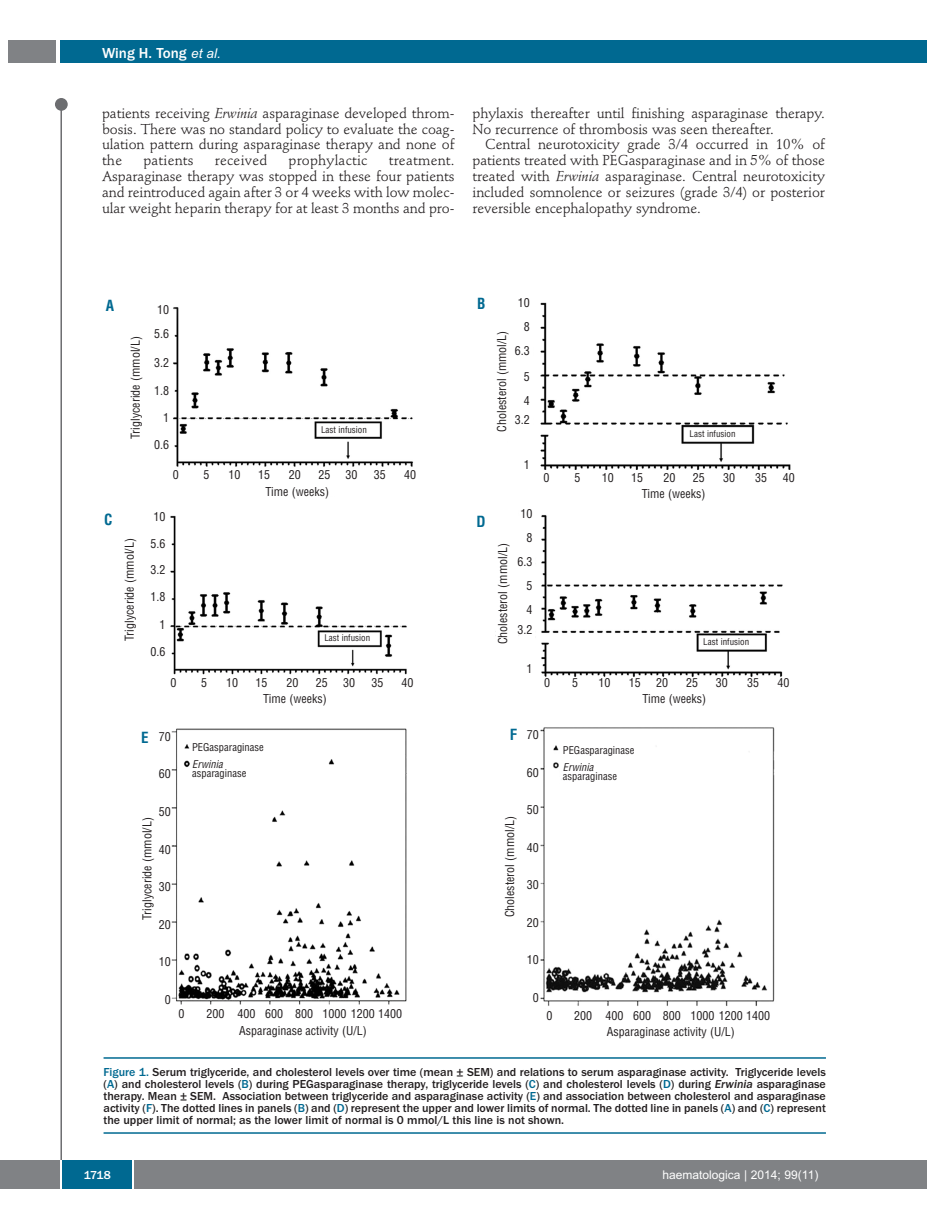
<style>
.page{position:relative;width:927px;height:1225px;background:#fff}
.page>*{position:absolute;margin:0;border:0;box-sizing:border-box;transform-origin:0 0}
.t1{font:500 15px "Franklin Gothic";color:#fff}
.t2{font:700 condensed 15px "Helvetica";color:#006991}
.t3{font:14.25px/15.9px "Stempel Schneidler";letter-spacing:-.005em;color:#231f20;text-align:justify}
.t4{font:14.25px "Stempel Schneidler";letter-spacing:.015em;color:#231f20}
.t5{font:500 12px/12px "Franklin Gothic";color:#231f20;text-align:justify}
.t6{font:condensed 12px/24px "Helvetica";color:#231f20}
.t7{font:12px "Arial";color:#fff}
.t8{font:500 12px "Franklin Gothic";color:#fff}
.t9{font:condensed 10.5px "Helvetica";color:#231f20}
.t10{font:italic condensed 10.5px "Helvetica";letter-spacing:.005em;color:#231f20}
.t11{font:condensed 9px "Helvetica";color:#231f20}
.s1{font-family:"Arial";font-weight:400;font-style:italic;font-size:13.5px}
.s2{font-style:italic}
.s3{color:#006991}
</style>
<div class="page">
<div style="left:911px;top:40px;width:16px;height:22px;background:#006991"></div>
<div style="left:910px;top:1160px;width:17px;height:28px;background:#808285"></div>
<div style="left:55px;top:98px;width:13px;height:13px;background:#6c6d70;border-radius:50%"></div>
<hr style="left:60px;top:101px;width:2px;height:1061px;background:#6c6d70">
<div style="left:60px;top:40px;width:852px;height:22px;background:#006991"></div>
<div style="left:9px;top:40px;width:47px;height:22px;background:#808285"></div>
<div style="left:0;top:1160px;width:911px;height:28px;background:#808285"></div>
<div style="left:62px;top:1160px;width:71px;height:28px;background:#006991"></div>
<hr style="left:60px;top:1160px;width:2px;height:28px;background:#fff">
<svg style="left:133px;top:1160px;width:1px;height:28px"></svg>
<img style="left:173px;top:307px;width:240px;height:160px">
<img style="left:540px;top:302px;width:251px;height:168px">
<img style="left:170px;top:515px;width:237px;height:160px">
<img style="left:171px;top:728px;width:236px;height:277px">
<img style="left:540px;top:727px;width:235px;height:284px">
<img style="left:495px;top:515px;width:288px;height:162px">
<hr style="left:104px;top:1057px;width:722px;height:1px;background:#006991">
<hr style="left:104px;top:1132px;width:722px;height:1px;background:#006991">
<p class="t1" style="left:102px;top:44px;width:120px">Wing H. Tong <span class="s1">et al.</span></p>
<p class="t3" style="left:102px;top:106px;width:354px">patients receiving <span class="s2">Erwinia</span> asparaginase developed throm&shy;bosis. There was no standard policy to evaluate the coag&shy;ulation pattern during asparaginase therapy and none of the</p>
<p class="t4" style="left:143px;top:154px;width:52px">patients</p>
<p class="t4" style="left:215px;top:154px;width:54px">received</p>
<p class="t4" style="left:289px;top:154px;width:81px">prophylactic</p>
<p class="t3" style="left:102px;top:154px;width:354px;text-indent:287px">treatment.<br>Asparaginase therapy was stopped in these four patients and reintroduced again after 3 or 4 weeks with low molec&shy;ular weight heparin therapy for at least 3 months and pro-</p>
<p class="t3" style="left:472px;top:106px;width:354px">phylaxis thereafter until finishing asparaginase therapy.<br>No recurrence of thrombosis was seen thereafter.</p>
<p class="t3" style="left:472px;top:138px;width:354px;text-indent:13px">Central neurotoxicity grade 3/4 occurred in 10% of patients treated with PEGasparaginase and in 5% of those treated with <span class="s2">Erwinia</span> asparaginase. Central neurotoxicity included somnolence or seizures (grade 3/4) or posterior reversible encephalopathy syndrome.</p>
<p class="t2" style="left:106px;top:297px;width:10px">A</p>
<p class="t2" style="left:104px;top:511px;width:10px">C</p>
<p class="t6" style="left:124px;top:439px;width:104px;rotate:-90deg">Triglyceride (mmol/L)</p>
<p class="t6" style="left:118px;top:641px;width:104px;rotate:-90deg">Triglyceride (mmol/L)</p>
<p class="t6" style="left:154px;top:298px;width:16px">10<br>5.6</p>
<p class="t6" style="left:154px;top:351px;width:16px">3.2</p>
<p class="t6" style="left:154px;top:379px;width:16px">1.8</p>
<p class="t6" style="left:163px;top:406px;width:7px">1</p>
<p class="t6" style="left:154px;top:433px;width:16px">0.6</p>
<p class="t11" style="left:321px;top:424px;width:47px">Last infusion</p>
<p class="t6" style="left:150px;top:504px;width:16px;line-height:26.2px;text-align:justify">10<br>5.6<br>3.2</p>
<p class="t6" style="left:150px;top:584px;width:16px">1.8</p>
<p class="t6" style="left:159px;top:613px;width:7px">1</p>
<p class="t6" style="left:150px;top:640px;width:16px">0.6</p>
<p class="t6" style="left:173px;top:463px;width:7px">0</p>
<p class="t6" style="left:203px;top:463px;width:7px">5</p>
<p class="t6" style="left:229px;top:463px;width:13px">10</p>
<p class="t6" style="left:258px;top:463px;width:13px">15</p>
<p class="t6" style="left:289px;top:463px;width:13px">20</p>
<p class="t6" style="left:318px;top:463px;width:13px">25</p>
<p class="t6" style="left:346px;top:463px;width:13px">30</p>
<p class="t6" style="left:374px;top:463px;width:13px">35</p>
<p class="t6" style="left:404px;top:463px;width:13px">40</p>
<p class="t6" style="left:266px;top:479px;width:65px">Time (weeks)</p>
<p class="t11" style="left:324px;top:632px;width:47px">Last infusion</p>
<p class="t6" style="left:171px;top:670px;width:7px">0</p>
<p class="t6" style="left:201px;top:670px;width:7px">5</p>
<p class="t6" style="left:226px;top:670px;width:13px">10</p>
<p class="t6" style="left:256px;top:670px;width:13px">15</p>
<p class="t6" style="left:286px;top:670px;width:13px">20</p>
<p class="t6" style="left:316px;top:670px;width:13px">25</p>
<p class="t6" style="left:343px;top:670px;width:13px">30</p>
<p class="t6" style="left:371px;top:670px;width:13px">35</p>
<p class="t6" style="left:402px;top:670px;width:13px">40</p>
<p class="t6" style="left:263px;top:687px;width:65px">Time (weeks)</p>
<p class="t2" style="left:477px;top:295px;width:10px">B</p>
<p class="t2" style="left:476px;top:513px;width:11px">D</p>
<p class="t6" style="left:515px;top:291px;width:16px;text-align:right">10<br>8<br>6.3</p>
<p class="t6" style="left:524px;top:364px;width:7px">5<br>4</p>
<p class="t6" style="left:515px;top:408px;width:16px">3.2</p>
<p class="t6" style="left:524px;top:453px;width:7px">1</p>
<p class="t6" style="left:490px;top:432px;width:103px;rotate:-90deg">Cholesterol (mmol/L)</p>
<p class="t6" style="left:517px;top:502px;width:16px;text-align:right">10<br>8<br>6.3<br>5<br>4</p>
<p class="t6" style="left:517px;top:618px;width:16px">3.2</p>
<p class="t6" style="left:526px;top:657px;width:7px">1</p>
<p class="t6" style="left:491px;top:644px;width:103px;rotate:-90deg">Cholesterol (mmol/L)</p>
<p class="t11" style="left:690px;top:428px;width:47px">Last infusion</p>
<p class="t6" style="left:544px;top:465px;width:7px">0</p>
<p class="t6" style="left:575px;top:465px;width:7px">5</p>
<p class="t6" style="left:602px;top:465px;width:13px">10</p>
<p class="t6" style="left:631px;top:465px;width:13px">15</p>
<p class="t6" style="left:663px;top:465px;width:13px">20</p>
<p class="t6" style="left:693px;top:465px;width:13px">25</p>
<p class="t6" style="left:723px;top:465px;width:13px">30</p>
<p class="t6" style="left:755px;top:465px;width:13px">35</p>
<p class="t6" style="left:783px;top:465px;width:13px">40</p>
<p class="t6" style="left:642px;top:482px;width:65px">Time (weeks)</p>
<p class="t11" style="left:703px;top:637px;width:47px">Last infusion</p>
<p class="t6" style="left:544px;top:670px;width:7px">0</p>
<p class="t6" style="left:572px;top:670px;width:7px">5</p>
<p class="t6" style="left:599px;top:670px;width:13px">10</p>
<p class="t6" style="left:629px;top:670px;width:13px">15</p>
<p class="t6" style="left:656px;top:670px;width:13px">20</p>
<p class="t6" style="left:686px;top:670px;width:13px">25</p>
<p class="t6" style="left:716px;top:670px;width:13px">30</p>
<p class="t6" style="left:747px;top:670px;width:13px">35</p>
<p class="t6" style="left:777px;top:670px;width:13px">40</p>
<p class="t6" style="left:642px;top:687px;width:65px">Time (weeks)</p>
<p class="t2" style="left:141px;top:729px;width:9px">E</p>
<p class="t2" style="left:510px;top:726px;width:9px">F</p>
<p class="t6" style="left:159px;top:725px;width:13px">70</p>
<p class="t6" style="left:159px;top:762px;width:13px">60</p>
<p class="t6" style="left:159px;top:800px;width:13px">50</p>
<p class="t6" style="left:159px;top:837px;width:13px">40</p>
<p class="t6" style="left:159px;top:875px;width:13px">30</p>
<p class="t6" style="left:159px;top:912px;width:13px">20</p>
<p class="t6" style="left:159px;top:950px;width:13px">10</p>
<p class="t6" style="left:165px;top:987px;width:7px">0</p>
<p class="t9" style="left:192px;top:741px;width:73px">PEGasparaginase</p>
<p class="t10" style="left:192px;top:758px;width:32px">Erwinia</p>
<p class="t9" style="left:192px;top:767px;width:56px">asparaginase</p>
<p class="t6" style="left:498px;top:917px;width:103px;rotate:-90deg">Cholesterol (mmol/L)</p>
<p class="t6" style="left:135px;top:919px;width:104px;rotate:-90deg">Triglyceride (mmol/L)</p>
<p class="t6" style="left:527px;top:723px;width:13px">70</p>
<p class="t6" style="left:527px;top:760px;width:13px">60</p>
<p class="t6" style="left:527px;top:798px;width:13px">50</p>
<p class="t6" style="left:527px;top:835px;width:13px">40</p>
<p class="t6" style="left:527px;top:873px;width:13px">30</p>
<p class="t6" style="left:527px;top:910px;width:13px">20</p>
<p class="t6" style="left:527px;top:948px;width:13px">10</p>
<p class="t6" style="left:533px;top:985px;width:7px">0</p>
<p class="t9" style="left:563px;top:744px;width:73px">PEGasparaginase</p>
<p class="t10" style="left:563px;top:761px;width:32px">Erwinia</p>
<p class="t9" style="left:563px;top:770px;width:56px">asparaginase</p>
<p class="t6" style="left:179px;top:1002px;width:7px">0</p>
<p class="t6" style="left:206px;top:1006px;width:197px;line-height:16.5px;text-align:center">200 400 600 800 1000 1200 1400<br>Asparaginase activity (U/L)</p>
<p class="t6" style="left:546px;top:1003px;width:7px">0</p>
<p class="t6" style="left:574px;top:1007px;width:197px;line-height:16.5px;text-align:center">200 400 600 800 1000 1200 1400<br>Asparaginase activity (U/L)</p>
<p class="t5" style="left:104px;top:1065px;width:724px"><span class="s3">Figure 1.</span> Serum triglyceride, and cholesterol levels over time (mean ± SEM) and relations to serum asparaginase activity. Triglyceride levels (<span class="s3">A</span>) and cholesterol levels (<span class="s3">B</span>) during PEGasparaginase therapy, triglyceride levels (<span class="s3">C</span>) and cholesterol levels (<span class="s3">D</span>) during <span class="s2">Erwinia</span> asparaginase therapy. Mean ± SEM. Association between triglyceride and asparaginase activity (<span class="s3">E</span>) and association between cholesterol and asparaginase activity (<span class="s3">F</span>). The dotted lines in panels (<span class="s3">B</span>) and (<span class="s3">D</span>) represent the upper and lower limits of normal. The dotted line in panels (<span class="s3">A</span>) and (<span class="s3">C</span>) represent the upper limit of normal; as the lower limit of normal is 0 mmol/L this line is not shown.</p>
<p class="t8" style="left:84px;top:1167px;width:28px">1718</p>
<p class="t7" style="left:662px;top:1167px;width:157px">haematologica | 2014; 99(11)</p>
</div>
